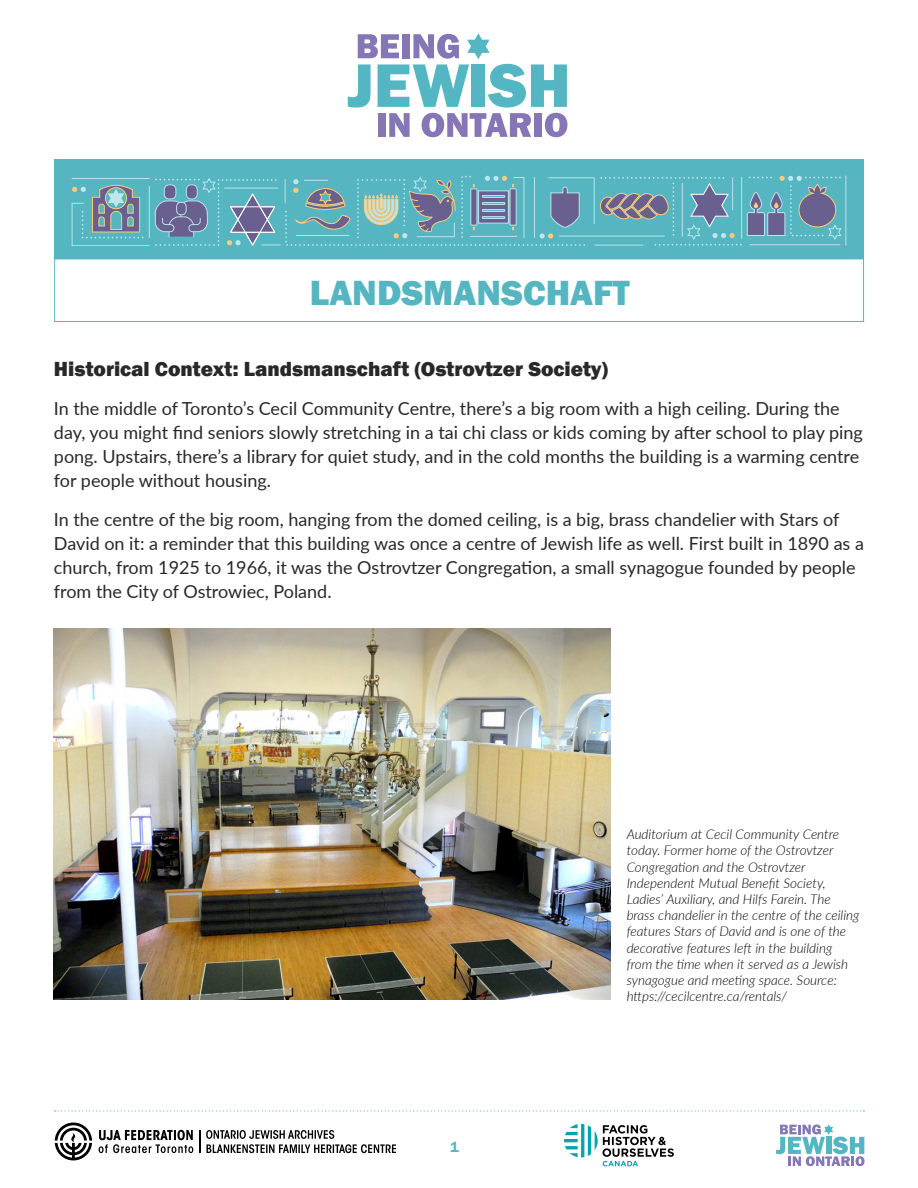
<style>
.page{position:relative;width:918px;height:1188px;background:#fff}
.page>*{position:absolute;margin:0;border:0;box-sizing:border-box;transform-origin:0 0}
.t1{font:800 36px "Franklin Gothic";color:#55b6c2}
.t2{font:800 21px "Franklin Gothic";color:#292829}
.t3{font:18px/24px "Lato";color:#292829}
.t4{font:600 15px "Franklin Gothic";color:#55b6c2}
.t5{font:italic 300 13.5px/16.2px "Lato";color:#000}
</style>
<div class="page">
<div style="left:54px;top:159px;width:810px;height:100px;background:#55b6c2"></div>
<hr style="left:845px;top:175px;width:1px;height:71px;background:#bfe6eb">
<svg style="left:72px;top:176px;width:770px;height:70px"></svg>
<svg style="left:348px;top:33px;width:219px;height:104px"></svg>
<svg style="left:99px;top:1130px;width:94px;height:23px"></svg>
<svg style="left:206px;top:1130px;width:190px;height:23px"></svg>
<svg style="left:55px;top:1123px;width:37px;height:37px"></svg>
<hr style="left:199px;top:1130px;width:2px;height:23px;background:#000">
<svg style="left:55px;top:1110px;width:809px;height:2px"></svg>
<svg style="left:776px;top:1124px;width:89px;height:42px"></svg>
<svg style="left:564px;top:1124px;width:110px;height:42px"></svg>
<img style="left:54px;top:628px;width:557px;height:372px">
<div style="left:54px;top:259px;width:810px;height:63px;border:1px solid #55b6c2"></div>
<h1 class="t1" style="left:310px;top:270px;width:321px">LANDSMANSCHAFT</h1>
<p class="t2" style="left:54px;top:355px;width:555px">Historical Context: Landsmanschaft (Ostrovtzer Society)</p>
<p class="t3" style="left:54px;top:395px;width:811px">In the middle of Toronto’s Cecil Community Centre, there’s a big room with a high ceiling. During the day, you might find seniors slowly stretching in a tai chi class or kids coming by after school to play ping pong. Upstairs, there’s a library for quiet study, and in the cold months the building is a warming centre for people without housing.</p>
<p class="t3" style="left:54px;top:506px;width:812px">In the centre of the big room, hanging from the domed ceiling, is a big, brass chandelier with Stars of David on it: a reminder that this building was once a centre of Jewish life as well. First built in 1890 as a church, from 1925 to 1966, it was the Ostrovtzer Congregation, a small synagogue founded by people from the City of Ostrowiec, Poland.</p>
<p class="t4" style="left:450px;top:1138px;width:10px">1</p>
<p class="t5" style="left:627px;top:826px;width:234px">Auditorium at Cecil Community Centre today. Former home of the Ostrovtzer Congregation and the Ostrovtzer Independent Mutual Benefit Society, Ladies’ Auxiliary, and Hilfs Farein. The brass chandelier in the centre of the ceiling features Stars of David and is one of the decorative features left in the building from the time when it served as a Jewish synagogue and meeting space. Source: https://cecilcentre.ca/rentals/</p>
</div>
